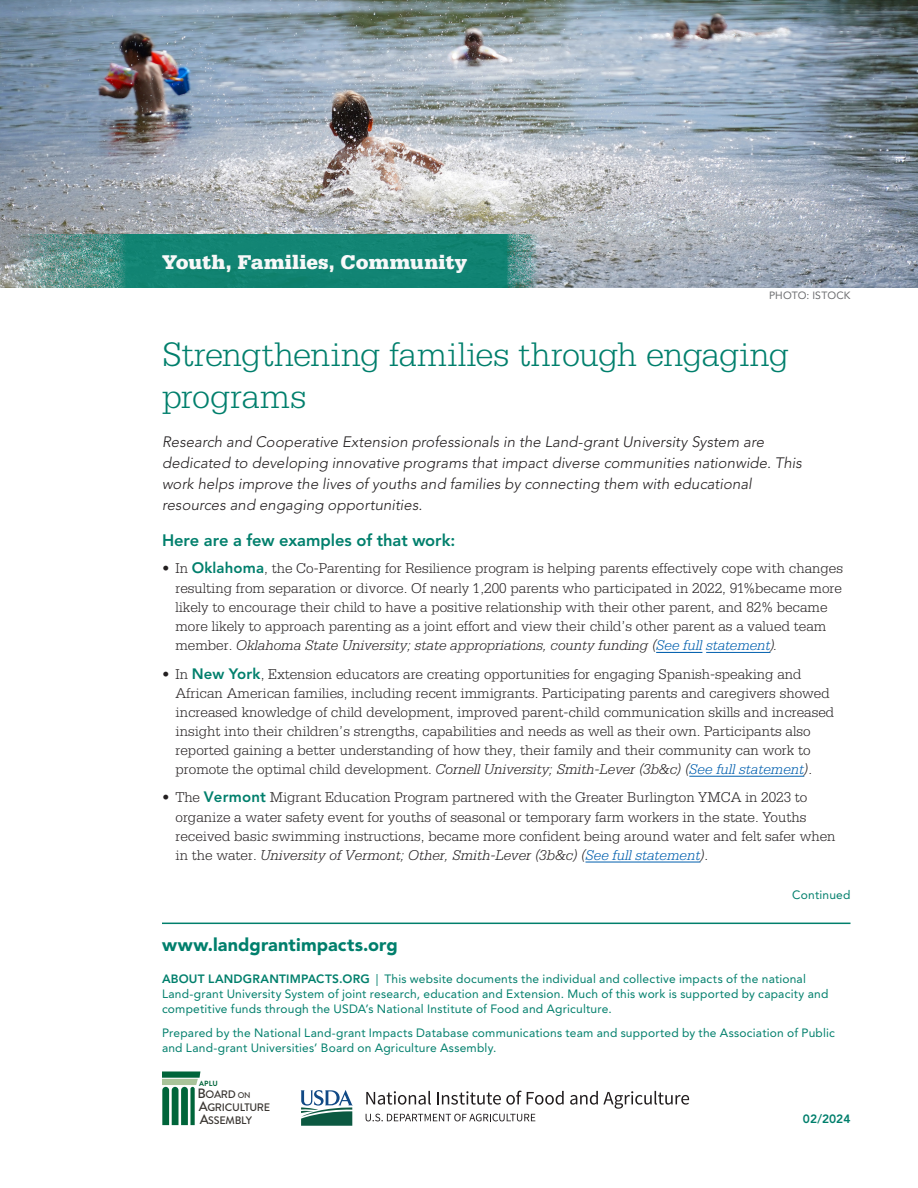
<style>
.page{position:relative;width:918px;height:1188px;background:#fff}
.page>*{position:absolute;margin:0;border:0;box-sizing:border-box;transform-origin:0 0}
.t1{font:300 36px/42px "Serifa Std";letter-spacing:-.01em;color:#007f6c}
.t2{font:900 21px "Serifa Std";color:#fff}
.URL{font:900 18px "Avenir LT Std";letter-spacing:.005em;color:#007f6c}
.Subhead{font:800 16.5px "Avenir LT Std";letter-spacing:-.005em;color:#007f6c}
.Bulleted_text{font:300 15px/19.2px "Serifa Std";color:#231f20}
.Intro{font:italic 300 15px/21px "Avenir LT Std";letter-spacing:.005em;color:#231f20}
.Boilerplate{font:12px/15px "Avenir LT Std";letter-spacing:.015em;color:#007f6c}
.Continued{font:12px "Avenir LT Std";letter-spacing:.015em;color:#007f6c}
.Boilerplate-2{font:800 12px "Avenir LT Std";color:#007f6c}
.t3{font:500 10.8px/13px "Brandon Grotesque";letter-spacing:-.025em;color:#3a3632}
.Photo_credit{font:10.5px "Avenir LT Std";letter-spacing:.01em;color:#6c6d70}
.t4{font:700 7.5px "Brandon Grotesque";color:#00653a}
.s1{font-family:"Avenir LT Std";font-weight:800;color:#007f6c}
.s2{font-style:italic}
.s3{font-style:italic;color:#015fae}
.s4{font-weight:800}
.s5{font-size:13.5px}
.s6{font-size:8.25px}
</style>
<div class="page">
<img style="left:0;top:0;width:918px;height:288px">
<svg style="left:0;top:234px;width:543px;height:54px;background:#2d8a7d"></svg>
<hr style="left:162px;top:923px;width:688px;height:1px;background:#007f6c">
<svg style="left:366px;top:1091px;width:65px;height:14px"></svg>
<svg style="left:437px;top:1091px;width:127px;height:14px"></svg>
<svg style="left:570px;top:1091px;width:119px;height:18px"></svg>
<svg style="left:366px;top:1114px;width:169px;height:7px"></svg>
<svg style="left:301px;top:1090px;width:52px;height:36px"></svg>
<svg style="left:162px;top:1071px;width:38px;height:54px"></svg>
<hr style="left:656px;top:652px;width:46px;height:1px;background:#015fae">
<hr style="left:706px;top:652px;width:64px;height:1px;background:#015fae">
<hr style="left:689px;top:776px;width:115px;height:1px;background:#015fae">
<hr style="left:585px;top:862px;width:115px;height:1px;background:#015fae">
<h2 class="t2" style="left:162px;top:249px;width:307px">Youth, Families, Community</h2>
<p class="Photo_credit" style="left:769px;top:289px;width:83px">PHOTO: ISTOCK</p>
<h1 class="t1" style="left:162px;top:333px;width:628px">Strengthening families through engaging programs</h1>
<p class="Intro" style="left:162px;top:431px;width:641px">Research and Cooperative Extension professionals in the Land-grant University System are dedicated to developing innovative programs that impact diverse communities nationwide. This work helps improve the lives of youths and families by connecting them with educational resources and engaging opportunities.</p>
<h2 class="Subhead" style="left:162px;top:531px;width:295px">Here are a few examples of that work:</h2>
<p class="Bulleted_text" style="left:175px;top:559px;width:669px;text-indent:-13px">• In <span class="s1">Oklahoma</span>, the Co-Parenting for Resilience program is helping parents effectively cope with changes resulting from separation or divorce. Of nearly 1,200 parents who participated in 2022, 91%became more likely to encourage their child to have a positive relationship with their other parent, and 82% became more likely to approach parenting as a joint effort and view their child’s other parent as a valued team member. <span class="s2">Oklahoma State University; state appropriations, county funding (</span><span class="s3">See full statement</span><span class="s2">).</span></p>
<p class="Bulleted_text" style="left:176px;top:665px;width:660px;text-indent:-14px">• In <span class="s1">New York</span>, Extension educators are creating opportunities for engaging Spanish-speaking and African American families, including recent immigrants. Participating parents and caregivers showed increased knowledge of child development, improved parent-child communication skills and increased insight into their children’s strengths, capabilities and needs as well as their own. Participants also reported gaining a better understanding of how they, their family and their community can work to promote the optimal child development. <span class="s2">Cornell University; Smith-Lever (3b&amp;c) (</span><span class="s3">See full statement</span><span class="s2">)</span>.</p>
<p class="Bulleted_text" style="left:175px;top:788px;width:662px;text-indent:-13px">• The <span class="s1">Vermont</span> Migrant Education Program partnered with the Greater Burlington YMCA in 2023 to organize a water safety event for youths of seasonal or temporary farm workers in the state. Youths received basic swimming instructions, became more confident being around water and felt safer when in the water. <span class="s2">University of Vermont; Other, Smith-Lever (3b&amp;c) (</span><span class="s3">See full statement</span><span class="s2">)</span>.</p>
<p class="Continued" style="left:792px;top:887px;width:60px">Continued</p>
<h2 class="URL" style="left:162px;top:934px;width:237px">www.landgrantimpacts.org</h2>
<p class="Boilerplate" style="left:162px;top:971px;width:668px"><span class="s4">ABOUT LANDGRANTIMPACTS.ORG</span> | This website documents the individual and collective impacts of the national<br>Land-grant University System of joint research, education and Extension. Much of this work is supported by capacity and competitive funds through the USDA’s National Institute of Food and Agriculture.</p>
<p class="Boilerplate" style="left:162px;top:1025px;width:674px">Prepared by the National Land-grant Impacts Database communications team and supported by the Association of Public and Land-grant Universities’ Board on Agriculture Assembly.</p>
<p class="t4" style="left:199px;top:1078px;width:20px">APLU</p>
<p class="t3" style="left:197px;top:1088px;width:55px"><span class="s5">B</span>OARD <span class="s6">ON</span></p>
<p class="t3" style="left:199px;top:1101px;width:73px"><span class="s5">A</span>GRICULTURE<br><span class="s5">A</span>SSEMBLY</p>
<p class="Boilerplate-2" style="left:803px;top:1112px;width:49px">02/2024</p>
</div>
